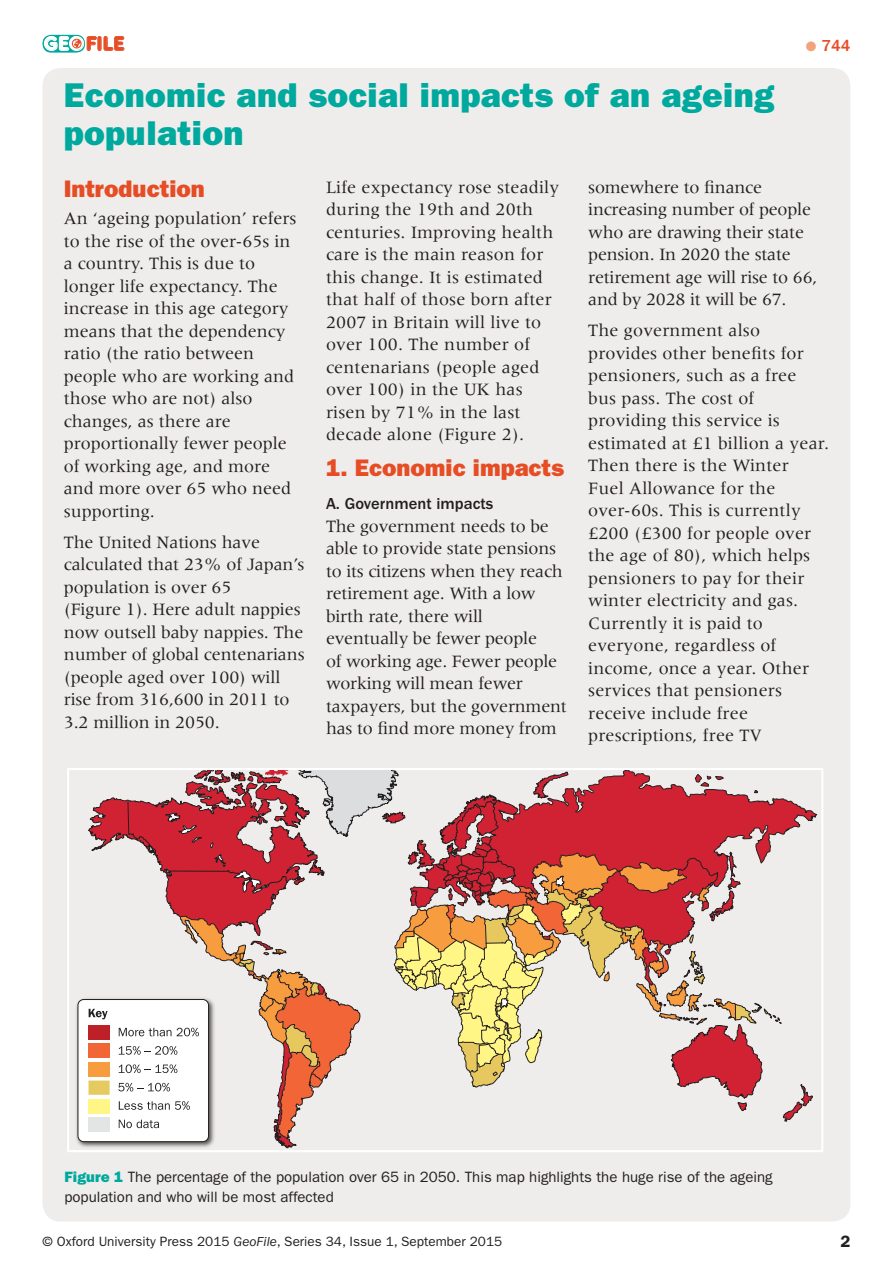
<style>
.page{position:relative;width:893px;height:1263px;background:#fff}
.page>*{position:absolute;margin:0;border:0;box-sizing:border-box;transform-origin:0 0}
.t1{font:34.5px/37.5px "ITC Franklin Gothic Std Hvy";letter-spacing:.01em;color:#00a99d}
.t2{font:24px "ITC Franklin Gothic Std Hvy";color:#e64d25}
.t3{font:20.55px "Frankfurter Medium Std";color:#e64d25}
.t4{font:18px/22.5px "Meridien LT Std";color:#231f20}
.t5{font:500 16.5px "ITC Franklin Gothic Std";color:#231f20}
.t6{font:500 16.5px "ITC Franklin Gothic Std";color:#e64d25}
.t7{font:600 16.5px "ITC Franklin Gothic Std";color:#231f20}
.t8{font:15px/19.5px "ITC Franklin Gothic Std";color:#231f20}
.t9{font:13.5px "ITC Franklin Gothic Std";color:#231f20}
.s1{color:#fff}
.s2{color:#f2a37d}
.s3{font-family:"ITC Franklin Gothic Std Hvy";color:#00a99d}
.s4{font-style:italic}
</style>
<div class="page">
<div style="left:43px;top:68px;width:807px;height:1153px;background:#efedec;border-radius:18px"></div>
<div style="left:43px;top:35px;width:42px;height:18px;background:#00a99d;border-radius:9px"></div>
<div style="left:98px;top:36px;width:3px;height:15px;border:1px solid #e64d25;border-radius:2px"></div>
<svg style="left:104px;top:36px;width:20px;height:15px"></svg>
<svg style="left:44px;top:36px;width:53px;height:15px"></svg>
<div style="left:72px;top:39px;width:9px;height:9px;border:1px solid #e64d25;border-radius:50%"></div>
<img style="left:76px;top:998px;width:13px;height:150px">
<div style="left:78px;top:999px;width:131px;height:143px;background:#fff;border-radius:6px"></div>
<svg style="left:89px;top:768px;width:724px;height:384px"></svg>
<div style="left:89px;top:1025px;width:21px;height:14px;background:#bd2027"></div>
<div style="left:89px;top:1043px;width:21px;height:15px;background:#f26537"></div>
<div style="left:89px;top:1062px;width:21px;height:14px;background:#f89c40"></div>
<div style="left:89px;top:1080px;width:21px;height:15px;background:#e5ca5f"></div>
<div style="left:89px;top:1099px;width:21px;height:14px;background:#fff685"></div>
<div style="left:89px;top:1117px;width:21px;height:15px;background:#e3e4e4"></div>
<p class="t3" style="left:44px;top:32px;width:82px"><span class="s1">GEO</span>FILE</p>
<p class="t6" style="left:806px;top:36px;width:46px"><span class="s2">●</span> 744</p>
<h1 class="t1" style="left:64px;top:77px;width:712px">Economic and social impacts of an ageing population</h1>
<h2 class="t2" style="left:64px;top:175px;width:143px">Introduction</h2>
<p class="t4" style="left:64px;top:207px;width:234px">An ‘ageing population’ refers to the rise of the over-65s in a country. This is due to longer life expectancy. The increase in this age category means that the dependency ratio (the ratio between people who are working and those who are not) also changes, as there are proportionally fewer people of working age, and more and more over 65 who need supporting.</p>
<p class="t4" style="left:64px;top:531px;width:242px">The United Nations have calculated that 23% of Japan’s population is over 65<br>(Figure 1). Here adult nappies now outsell baby nappies. The number of global centenarians (people aged over 100) will rise from 316,600 in 2011 to<br>3.2 million in 2050.</p>
<p class="t4" style="left:326px;top:176px;width:235px">Life expectancy rose steadily during the 19th and 20th centuries. Improving health care is the main reason for this change. It is estimated that half of those born after<br>2007 in Britain will live to over 100. The number of centenarians (people aged over 100) in the UK has risen by 71% in the last decade alone (Figure 2).</p>
<h2 class="t2" style="left:326px;top:454px;width:240px">1. Economic impacts</h2>
<p class="t5" style="left:326px;top:494px;width:169px">A. Government impacts</p>
<p class="t4" style="left:326px;top:515px;width:242px">The government needs to be able to provide state pensions to its citizens when they reach retirement age. With a low birth rate, there will eventually be fewer people<br>of working age. Fewer people working will mean fewer taxpayers, but the government has to find more money from</p>
<p class="t4" style="left:588px;top:176px;width:231px">somewhere to finance increasing number of people who are drawing their state pension. In 2020 the state retirement age will rise to 66, and by 2028 it will be 67.</p>
<p class="t4" style="left:588px;top:319px;width:242px">The government also provides other benefits for pensioners, such as a free<br>bus pass. The cost of providing this service is estimated at £1 billion a year.<br>Then there is the Winter<br>Fuel Allowance for the over-60s. This is currently £200 (£300 for people over the age of 80), which helps pensioners to pay for their winter electricity and gas.<br>Currently it is paid to everyone, regardless of income, once a year. Other services that pensioners receive include free prescriptions, free TV</p>
<p class="t8" style="left:64px;top:1168px;width:710px"><span class="s3">Figure 1</span> The percentage of the population over 65 in 2050. This map highlights the huge rise of the ageing population and who will be most affected</p>
<p class="t9" style="left:43px;top:1233px;width:461px">© Oxford University Press 2015 <span class="s4">GeoFile</span>, Series 34, Issue 1, September 2015</p>
<p class="t7" style="left:840px;top:1231px;width:11px">2</p>
</div>
